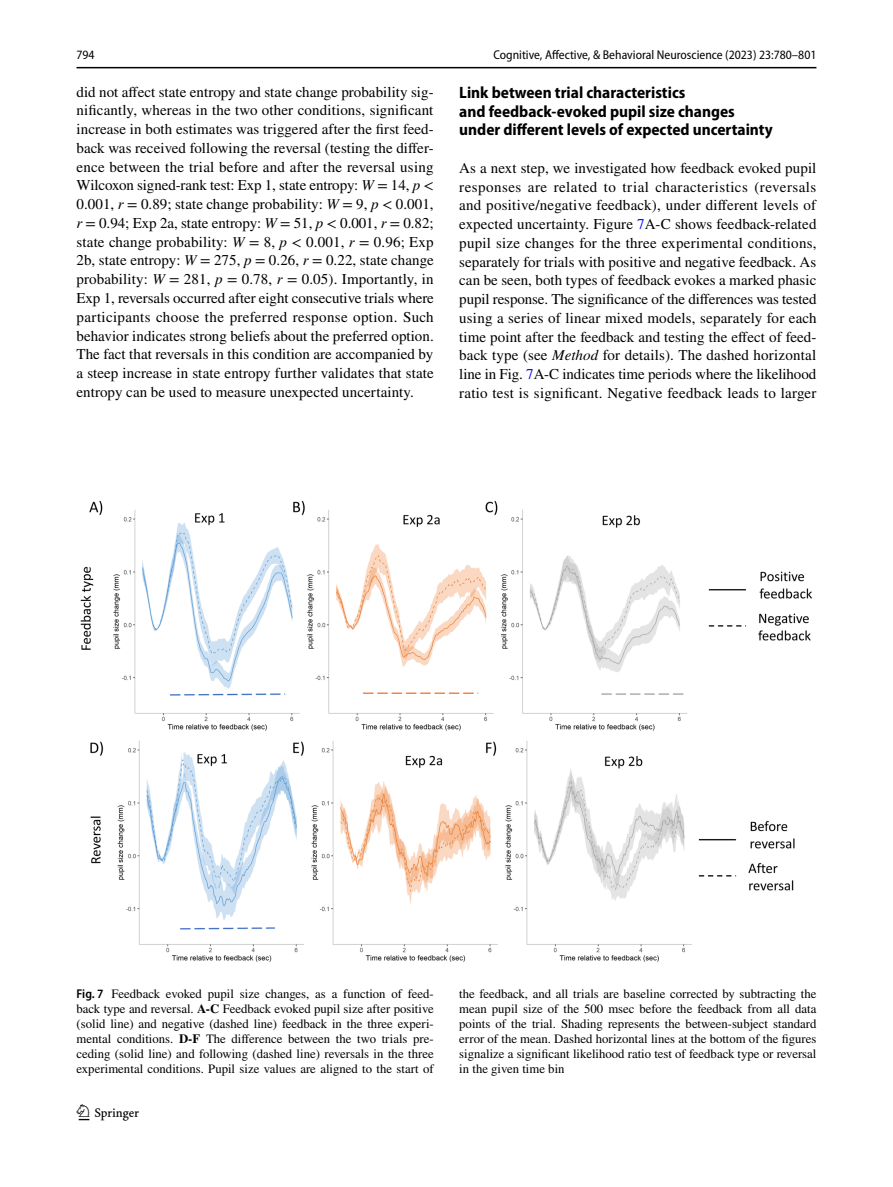
<style>
.page{position:relative;width:893px;height:1187px;background:#fff}
.page>*{position:absolute;margin:0;border:0;box-sizing:border-box;transform-origin:0 0}
.t1{font:22.5px "Springnew Regular 3";color:#000}
.t2{font:700 semi-condensed 16.5px/18.8px "Myriad Pro";color:#000}
.t3{font:15px/18.8px "STIX";letter-spacing:.005em;color:#000;text-align:justify}
.t4{font:12.75px/15px "STIX";color:#000;text-align:justify}
.t5{font:semi-condensed 12.75px "Myriad Pro";color:#000}
.s1{font-style:italic}
.s2{color:#00f}
.s3{font-family:"Myriad Pro";font-weight:600;font-stretch:semi-condensed}
.s4{font-weight:700}
</style>
<div class="page">
<hr style="left:77px;top:67px;width:739px;height:1px;background:#000">
<img style="left:81px;top:500px;width:731px;height:462px">
<p class="t5" style="left:77px;top:48px;width:20px">794</p>
<p class="t5" style="left:493px;top:48px;width:324px">Cognitive, Affective, &amp; Behavioral Neuroscience (2023) 23:780–801</p>
<p class="t3" style="left:76px;top:83px;width:359px">did not affect state entropy and state change probability sig&shy;nificantly, whereas in the two other conditions, significant increase in both estimates was triggered after the first feed&shy;back was received following the reversal (testing the differ&shy;ence between the trial before and after the reversal using Wilcoxon signed-rank test: Exp 1, state entropy: <span class="s1">W</span> = 14, <span class="s1">p</span> &lt; 0.001, <span class="s1">r</span> = 0.89; state change probability: <span class="s1">W</span> = 9, <span class="s1">p</span> &lt; 0.001, <span class="s1">r</span> = 0.94; Exp 2a, state entropy: <span class="s1">W</span> = 51, <span class="s1">p</span> &lt; 0.001, <span class="s1">r</span> = 0.82; state change probability: <span class="s1">W</span> = 8, <span class="s1">p</span> &lt; 0.001, <span class="s1">r</span> = 0.96; Exp 2b, state entropy: <span class="s1">W</span> = 275, <span class="s1">p</span> = 0.26, <span class="s1">r</span> = 0.22, state change probability: <span class="s1">W</span> = 281, <span class="s1">p</span> = 0.78, <span class="s1">r</span> = 0.05). Importantly, in Exp 1, reversals occurred after eight consecutive trials where participants choose the preferred response option. Such behavior indicates strong beliefs about the preferred option.<br>The fact that reversals in this condition are accompanied by a steep increase in state entropy further validates that state entropy can be used to measure unexpected uncertainty.</p>
<p class="t2" style="left:459px;top:83px;width:315px">Link between trial characteristics<br>and feedback‑evoked pupil size changes under different levels of expected uncertainty</p>
<p class="t3" style="left:459px;top:159px;width:359px">As a next step, we investigated how feedback evoked pupil responses are related to trial characteristics (reversals and positive/negative feedback), under different levels of expected uncertainty. Figure <span class="s2">7</span>A-C shows feedback-related pupil size changes for the three experimental conditions, separately for trials with positive and negative feedback. As can be seen, both types of feedback evokes a marked phasic pupil response. The significance of the differences was tested using a series of linear mixed models, separately for each time point after the feedback and testing the effect of feed&shy;back type (see <span class="s1">Method</span> for details). The dashed horizontal line in Fig. <span class="s2">7</span>A-C indicates time periods where the likelihood ratio test is significant. Negative feedback leads to larger</p>
<p class="t4" style="left:77px;top:986px;width:359px"><span class="s3">Fig. 7</span> Feedback evoked pupil size changes, as a function of feed&shy;back type and reversal. <span class="s4">A-C</span> Feedback evoked pupil size after positive (solid line) and negative (dashed line) feedback in the three experi&shy;mental conditions. <span class="s4">D-F</span> The difference between the two trials pre&shy;ceding (solid line) and following (dashed line) reversals in the three experimental conditions. Pupil size values are aligned to the start of</p>
<p class="t4" style="left:459px;top:986px;width:359px">the feedback, and all trials are baseline corrected by subtracting the mean pupil size of the 500 msec before the feedback from all data points of the trial. Shading represents the between-subject standard error of the mean. Dashed horizontal lines at the bottom of the figures signalize a significant likelihood ratio test of feedback type or reversal in the given time bin</p>
<h1 class="t1" style="left:79px;top:1104px;width:62px">1 3</h1>
</div>
